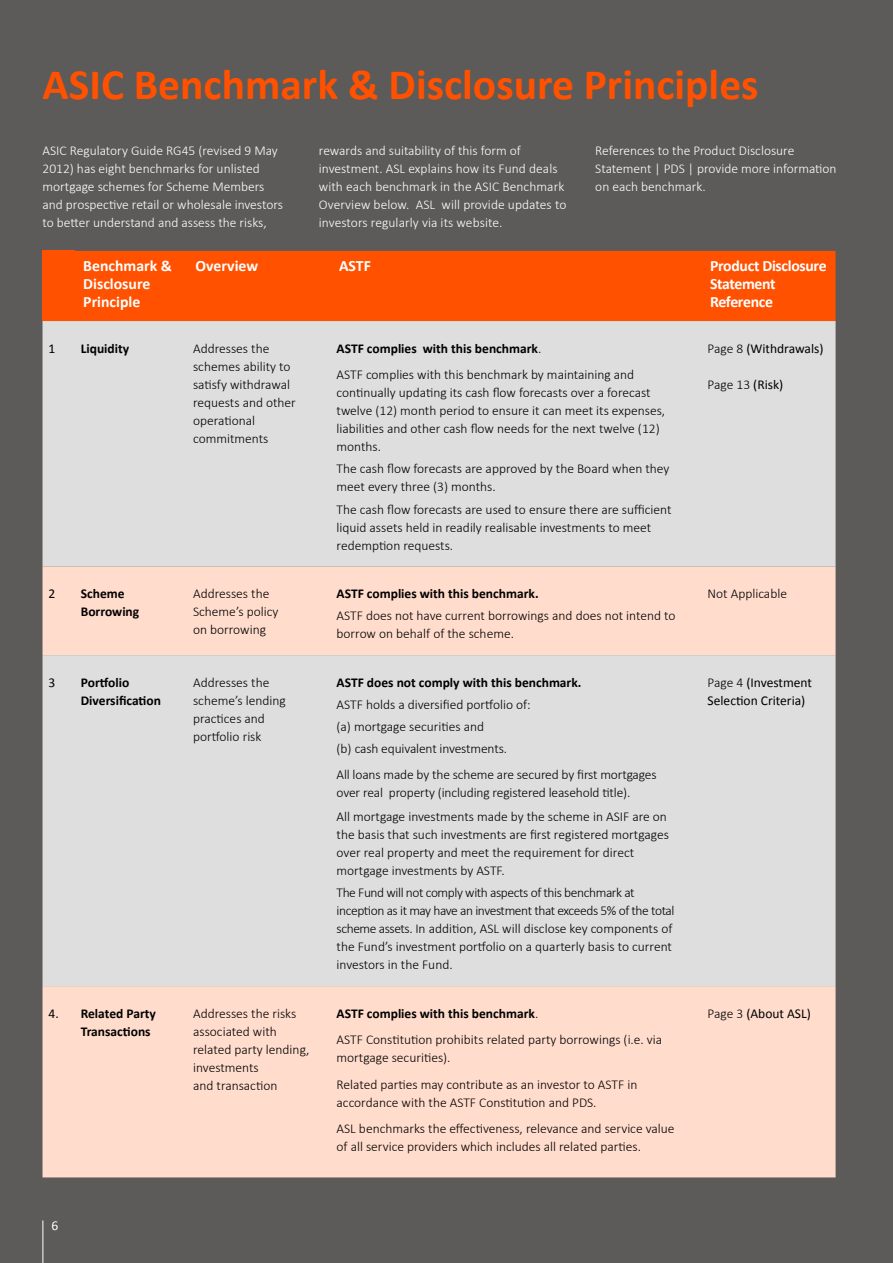
<style>
.page{position:relative;width:893px;height:1263px;background:#5c5b59}
.page>*{position:absolute;margin:0;border:0;box-sizing:border-box;transform-origin:0 0}
.t1{font:700 43.5px "Calibri";color:#ff5100}
.t2{font:700 15.75px/18px "Calibri";letter-spacing:-.01em;color:#fff}
.t3{font:300 13.5px/18px "Calibri";color:#000}
.t4{font:300 13.5px/18px "Calibri";color:#fff}
.t5{font:300 13.5px/18px "Calibri";letter-spacing:-.03em;color:#000}
.t6{font:700 13.5px/18px "Calibri";color:#000}
.t7{font:13.5px/18px "Calibri";color:#000}
.t8{font:13.5px "Calibri";color:#fff}
.s1{font-weight:700}
.s2{font-weight:300}
.s3{font-weight:400}
</style>
<div class="page">
<div style="left:43px;top:251px;width:32px;height:70px;background:#ff5100"></div>
<div style="left:75px;top:251px;width:761px;height:70px;background:#ff5100"></div>
<div style="left:43px;top:321px;width:793px;height:245px;background:#dedede"></div>
<svg style="left:43px;top:566px;width:793px;height:611px;background:#ecdcd5"></svg>
<hr style="left:43px;top:1220px;width:1px;height:43px;background:#fff">
<h1 class="t1" style="left:43px;top:58px;width:718px">ASIC Benchmark &amp; Disclosure Principles</h1>
<p class="t4" style="left:43px;top:141px;width:242px">ASIC Regulatory Guide RG45 (revised 9 May 2012) has eight benchmarks for unlisted mortgage schemes for Scheme Members and prospective retail or wholesale investors to better understand and assess the risks,</p>
<p class="t4" style="left:319px;top:141px;width:249px">rewards and suitability of this form of investment. ASL explains how its Fund deals with each benchmark in the ASIC Benchmark Overview below. ASL will provide updates to investors regularly via its website.</p>
<p class="t4" style="left:595px;top:141px;width:243px">References to the Product Disclosure<br>Statement | PDS | provide more information on each benchmark.</p>
<p class="t2" style="left:83px;top:256px;width:90px">Benchmark &amp;<br>Disclosure<br>Principle</p>
<p class="t2" style="left:196px;top:256px;width:64px">Overview</p>
<p class="t2" style="left:339px;top:256px;width:33px">ASTF</p>
<p class="t2" style="left:710px;top:256px;width:118px">Product Disclosure<br>Statement<br>Reference</p>
<p class="t7" style="left:49px;top:339px;width:8px">1</p>
<p class="t6" style="left:81px;top:339px;width:50px">Liquidity</p>
<p class="t3" style="left:193px;top:339px;width:104px">Addresses the schemes ability to satisfy withdrawal requests and other operational commitments</p>
<p class="t3" style="left:337px;top:335px;width:299px;line-height:26.5px"><span class="s1">ASTF complies with this benchmark</span>.<br>ASTF complies with this benchmark by maintaining and</p>
<p class="t7" style="left:708px;top:338px;width:117px"><span class="s2">Page 8</span> (Withdrawals)</p>
<p class="t3" style="left:708px;top:375px;width:77px">Page 13 <span class="s3">(Risk)</span></p>
<p class="t3" style="left:337px;top:384px;width:330px">continually updating its cash flow forecasts over a forecast twelve (12) month period to ensure it can meet its expenses, liabilities and other cash flow needs for the next twelve (12) months.</p>
<p class="t3" style="left:337px;top:460px;width:334px">The cash flow forecasts are approved by the Board when they meet every three (3) months.</p>
<p class="t3" style="left:337px;top:500px;width:336px">The cash flow forecasts are used to ensure there are sufficient liquid assets held in readily realisable investments to meet redemption requests.</p>
<p class="t7" style="left:49px;top:584px;width:8px">2</p>
<p class="t6" style="left:81px;top:584px;width:60px">Scheme<br>Borrowing</p>
<p class="t3" style="left:193px;top:584px;width:87px">Addresses the<br>Scheme’s policy on borrowing</p>
<p class="t6" style="left:337px;top:584px;width:204px">ASTF complies with this benchmark.</p>
<p class="t3" style="left:337px;top:607px;width:340px">ASTF does not have current borrowings and does not intend to borrow on behalf of the scheme.</p>
<p class="t7" style="left:49px;top:672px;width:8px">3</p>
<p class="t6" style="left:81px;top:672px;width:82px">Portfolio<br>Diversification</p>
<p class="t3" style="left:193px;top:673px;width:94px">Addresses the scheme’s lending practices and portfolio risk</p>
<p class="t6" style="left:337px;top:672px;width:246px">ASTF does not comply with this benchmark.</p>
<p class="t3" style="left:337px;top:693px;width:196px;line-height:22.2px">ASTF holds a diversified portfolio of: (a) mortgage securities and<br>(b) cash equivalent investments.</p>
<p class="t3" style="left:337px;top:765px;width:322px">All loans made by the scheme are secured by first mortgages over real property (including registered leasehold title).</p>
<p class="t3" style="left:337px;top:807px;width:334px">All mortgage investments made by the scheme in ASIF are on the basis that such investments are first registered mortgages over real property and meet the requirement for direct mortgage investments by ASTF.</p>
<p class="t5" style="left:337px;top:883px;width:339px">The Fund will not comply with aspects of this benchmark at inception as it may have an investment that exceeds 5% of the total scheme assets. In addition, ASL will disclose key components of the Fund’s investment portfolio on a quarterly basis to current investors in the Fund.</p>
<p class="t6" style="left:81px;top:1003px;width:77px;text-indent:-32px"><span class="s3">4.</span> Related Party<br>Transactions</p>
<p class="t3" style="left:193px;top:1004px;width:118px">Addresses the risks associated with related party lending, investments<br>and transaction</p>
<p class="t3" style="left:337px;top:1000px;width:327px;line-height:26.5px"><span class="s1">ASTF complies with this benchmark</span>.<br>ASTF Constitution prohibits related party borrowings (i.e. via</p>
<p class="t3" style="left:337px;top:1044px;width:302px;line-height:26.5px">mortgage securities).<br>Related parties may contribute as an investor to ASTF in</p>
<p class="t3" style="left:337px;top:1089px;width:339px;line-height:26.5px">accordance with the ASTF Constitution and PDS.<br>ASL benchmarks the effectiveness, relevance and service value</p>
<p class="t3" style="left:337px;top:1137px;width:306px">of all service providers which includes all related parties.</p>
<p class="t8" style="left:51px;top:1217px;width:8px">6</p>
<p class="t3" style="left:708px;top:584px;width:81px">Not Applicable</p>
<p class="t7" style="left:708px;top:672px;width:106px"><span class="s2">Page 4</span> (Investment<br>Selection Criteria)</p>
<p class="t7" style="left:708px;top:1003px;width:105px"><span class="s2">Page 3</span> (About ASL)</p>
</div>
